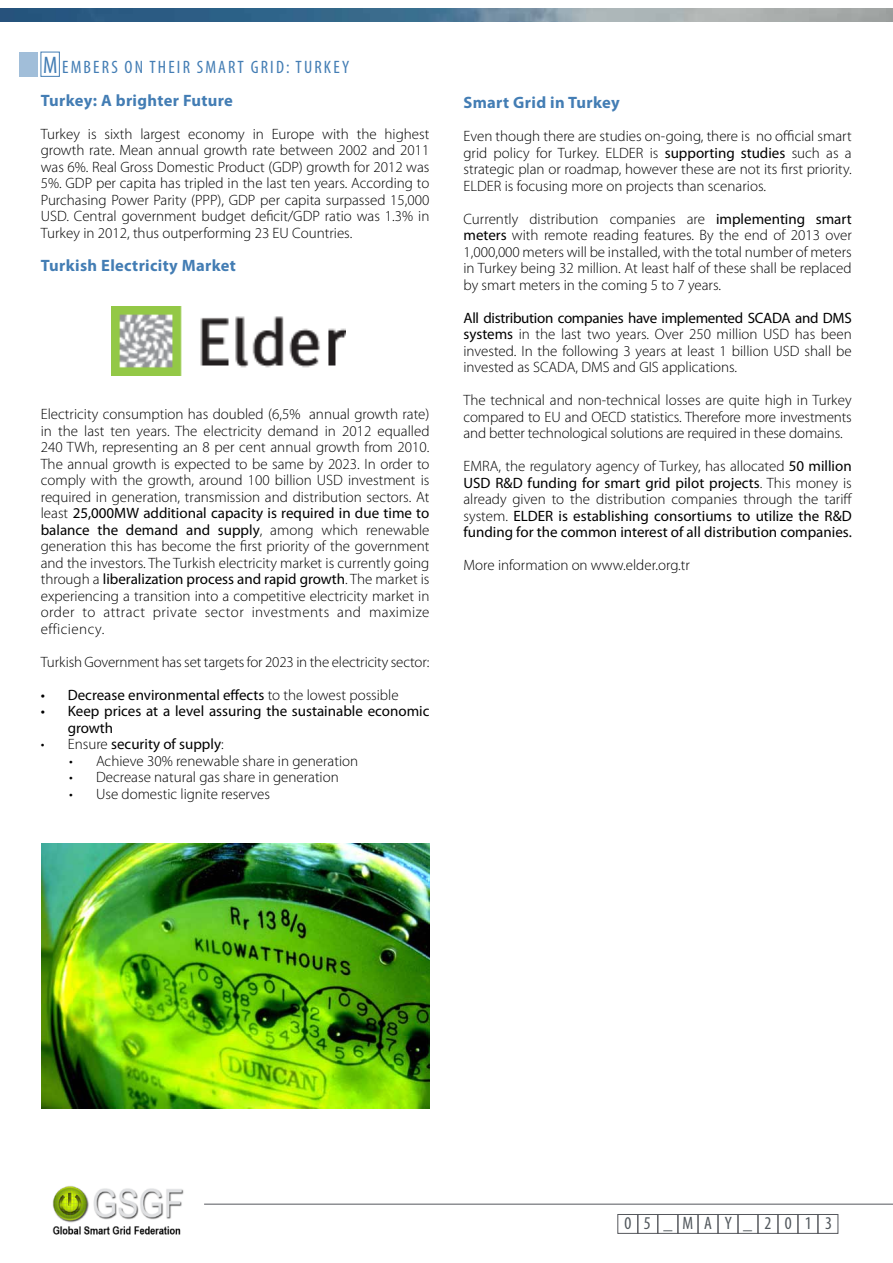
<style>
.page{position:relative;width:893px;height:1263px;background:#fff}
.page>*{position:absolute;margin:0;border:0;box-sizing:border-box;transform-origin:0 0}
.t1{font:condensed 24px "Myriad Pro";color:#437db4}
.t2{font:condensed 18px "Myriad Pro";color:#437db4}
.t3{font:condensed 18px "Myriad Pro";letter-spacing:.71em;color:#51575c}
.t4{font:700 16.5px "Myriad Pro";letter-spacing:.02em;color:#437db4}
.t5{font:300 15px/16.5px "Myriad Pro";color:#000;text-align:justify}
.t6{font:15px/16.5px "Myriad Pro";color:#000}
.s1{font-weight:400}
.s2{font-weight:300}
</style>
<div class="page">
<div style="left:758px;top:1214px;width:20px;height:19px;border:1px solid #55575c"></div>
<div style="left:778px;top:1214px;width:20px;height:19px;border:1px solid #55575c"></div>
<div style="left:798px;top:1214px;width:20px;height:19px;border:1px solid #55575c"></div>
<div style="left:818px;top:1214px;width:20px;height:19px;border:1px solid #55575c"></div>
<div style="left:618px;top:1214px;width:20px;height:19px;border:1px solid #55575c"></div>
<div style="left:638px;top:1214px;width:20px;height:19px;border:1px solid #55575c"></div>
<div style="left:658px;top:1214px;width:20px;height:19px;border:1px solid #55575c"></div>
<div style="left:738px;top:1214px;width:20px;height:19px;border:1px solid #55575c"></div>
<div style="left:718px;top:1214px;width:20px;height:19px;border:1px solid #55575c"></div>
<div style="left:698px;top:1214px;width:20px;height:19px;border:1px solid #55575c"></div>
<div style="left:678px;top:1214px;width:20px;height:19px;border:1px solid #55575c"></div>
<img style="left:52px;top:1186px;width:132px;height:49px">
<hr style="left:204px;top:1204px;width:689px;height:1px;background:#55575c">
<div style="left:41px;top:52px;width:19px;height:25px;border:1px solid #437db4"></div>
<div style="left:19px;top:52px;width:19px;height:24px;background:#a1bed9"></div>
<img style="left:0;top:9px;width:893px;height:12px">
<img style="left:41px;top:844px;width:388px;height:264px">
<img style="left:112px;top:306px;width:233px;height:70px">
<h1 class="t1" style="left:43px;top:50px;width:14px">M</h1>
<p class="t2" style="left:62px;top:56px;width:40px">EMBERS</p>
<p class="t2" style="left:125px;top:56px;width:34px">ON THEIR</p>
<p class="t2" style="left:197px;top:56px;width:11px">SMART</p>
<p class="t2" style="left:251px;top:56px;width:100px">GRID:TUR KEY</p>
<p class="t4" style="left:41px;top:89px;width:194px">Turkey: A brighter Future</p>
<p class="t5" style="left:41px;top:125px;width:390px">Turkey is sixth largest economy in Europe with the highest growth rate. Mean annual growth rate between 2002 and 2011 was 6%. Real Gross Domestic Product (GDP) growth for 2012 was 5%. GDP per capita has tripled in the last ten years. According to Purchasing Power Parity (PPP), GDP per capita surpassed 15,000<br>USD. Central government budget deficit/GDP ratio was 1.3% in Turkey in 2012, thus outperforming 23 EU Countries.</p>
<p class="t4" style="left:41px;top:254px;width:197px">Turkish Electricity Market</p>
<p class="t5" style="left:41px;top:406px;width:390px">Electricity consumption has doubled (6,5% annual growth rate) in the last ten years. The electricity demand in 2012 equalled 240 TWh, representing an 8 per cent annual growth from 2010.<br>The annual growth is expected to be same by 2023. In order to comply with the growth, around 100 billion USD investment is required in generation, transmission and distribution sectors. At least <span class="s1">25,000MW additional capacity is required in due time to balance the demand and supply</span>, among which renewable generation this has become the first priority of the government and the investors. The Turkish electricity market is currently going through a <span class="s1">liberalization process and rapid growth</span>. The market is experiencing a transition into a competitive electricity market in order to attract private sector investments and maximize efficiency.</p>
<p class="t5" style="left:41px;top:653px;width:390px">Turkish Government has set targets for 2023 in the electricity sector:</p>
<p class="t6" style="left:41px;top:686px;width:359px">• Decrease environmental effects <span class="s2">to the lowest possible</span></p>
<p class="t6" style="left:68px;top:703px;width:363px;text-indent:-27px">• Keep prices at a level assuring the sustainable economic growth</p>
<p class="t6" style="left:41px;top:736px;width:184px"><span class="s2">• Ensure</span> security of supply<span class="s2">:</span></p>
<p class="t5" style="left:69px;top:752px;width:291px">• Achieve 30% renewable share in generation</p>
<p class="t5" style="left:69px;top:769px;width:271px">• Decrease natural gas share in generation</p>
<p class="t5" style="left:69px;top:785px;width:203px">• Use domestic lignite reserves</p>
<p class="t4" style="left:463px;top:92px;width:158px">Smart Grid in Turkey</p>
<p class="t5" style="left:463px;top:128px;width:390px">Even though there are studies on-going, there is no official smart grid policy for Turkey. ELDER is <span class="s1">supporting studies</span> such as a strategic plan or roadmap, however these are not its first priority.<br>ELDER is focusing more on projects than scenarios.</p>
<p class="t5" style="left:463px;top:210px;width:390px">Currently distribution companies are <span class="s1">implementing smart meters</span> with remote reading features. By the end of 2013 over 1,000,000 meters will be installed, with the total number of meters in Turkey being 32 million. At least half of these shall be replaced by smart meters in the coming 5 to 7 years.</p>
<p class="t5" style="left:463px;top:309px;width:390px"><span class="s1">All distribution companies have implemented SCADA and DMS systems</span> in the last two years. Over 250 million USD has been invested. In the following 3 years at least 1 billion USD shall be invested as SCADA, DMS and GIS applications.</p>
<p class="t5" style="left:463px;top:392px;width:390px">The technical and non-technical losses are quite high in Turkey compared to EU and OECD statistics. Therefore more investments and better technological solutions are required in these domains.</p>
<p class="t6" style="left:463px;top:458px;width:390px;text-align:justify"><span class="s2">EMRA, the regulatory agency of Turkey, has allocated</span> 50 million USD R&amp;D funding for smart grid pilot projects<span class="s2">. This money is already given to the distribution companies through the tariff system.</span> ELDER is establishing consortiums to utilize the R&amp;D funding for the common interest of all distribution companies.</p>
<p class="t5" style="left:463px;top:557px;width:228px">More information on www.elder.org.tr</p>
<p class="t3" style="left:625px;top:1212px;width:209px">05_MAY_2013</p>
</div>
